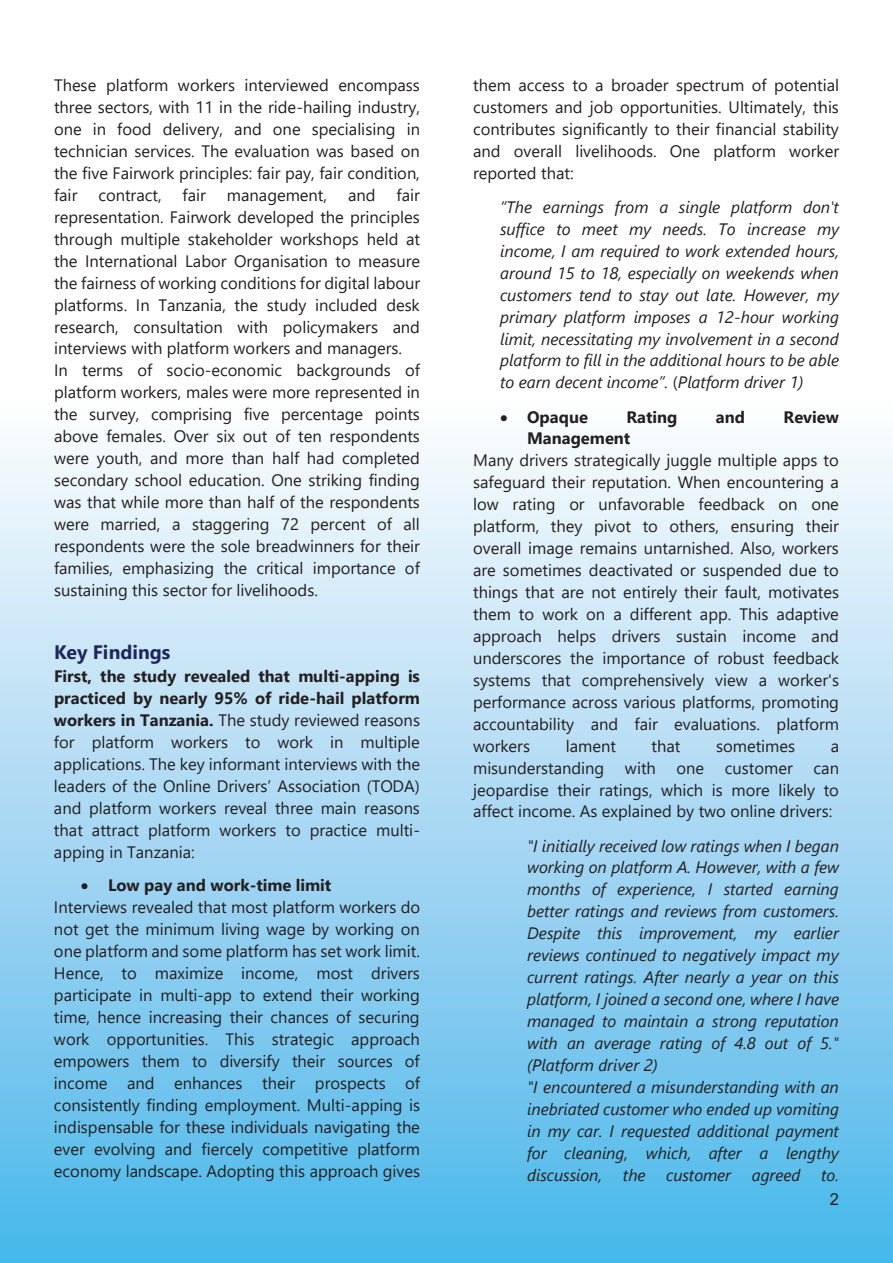
<style>
.page{position:relative;width:893px;height:1263px;background:#fff}
.page>*{position:absolute;margin:0;border:0;box-sizing:border-box;transform-origin:0 0}
.t1{font:700 19.5px "Segoe UI";color:#1d275b}
.t2{font:16.5px/21.9px "Segoe UI";color:#231f20;text-align:justify}
.t3{font:italic 16.5px/21.9px "Segoe UI";color:#231f20;text-align:justify}
.t4{font:700 16.5px "Segoe UI";color:#231f20}
.t5{font:16.5px "Arial";color:#231f20}
.s1{font-weight:700}
.s2{font-style:normal}
</style>
<div class="page">
<div style="left:0;top:396px;width:893px;height:867px;background:linear-gradient(to bottom,#fffcfe,#4ab6e9)"></div>
<p class="t2" style="left:54px;top:73px;width:368px">These platform workers interviewed encompass three sectors, with 11 in the ride-hailing industry, one in food delivery, and one specialising in technician services. The evaluation was based on the five Fairwork principles: fair pay, fair condition, fair</p>
<p class="t2" style="left:54px;top:183px;width:368px;text-align:left;text-indent:343px">fair representation. Fairwork developed the principles through multiple stakeholder workshops held at the International Labor Organisation to measure the fairness of working conditions for digital labour platforms. In Tanzania, the study included desk research, consultation with policymakers and interviews with platform workers and managers.<br>In terms of socio-economic backgrounds of platform workers, males were more represented in the survey, comprising five percentage points above females. Over six out of ten respondents were youth, and more than half had completed secondary school education. One striking finding was that while more than half of the respondents were married, a staggering 72 percent of all respondents were the sole breadwinners for their families, emphasizing the critical importance of sustaining this sector for livelihoods.</p>
<p class="t2" style="left:98px;top:183px;width:65px">contract,</p>
<p class="t2" style="left:183px;top:183px;width:25px">fair</p>
<p class="t2" style="left:227px;top:183px;width:102px">management,</p>
<p class="t2" style="left:348px;top:183px;width:29px">and</p>
<p class="t1" style="left:54px;top:634px;width:118px">Key Findings</p>
<p class="t2" style="left:54px;top:663px;width:368px"><span class="s1">First, the study revealed that multi-apping is practiced by nearly 95% of ride-hail platform workers in Tanzania.</span> The study reviewed reasons for platform workers to work in multiple applications. The key informant interviews with the leaders of the Online Drivers’ Association (TODA) and platform workers reveal three main reasons that attract platform workers to practice multi&shy;apping in Tanzania:</p>
<p class="t2" style="left:54px;top:873px;width:368px;text-align:left;text-indent:27px">• <span class="s1">Low pay and work-time limit<br></span>Interviews revealed that most platform workers do not get the minimum living wage by working on one platform and some platform has set work limit.<br>Hence, to maximize income, most drivers participate in multi-app to extend their working time, hence increasing their chances of securing work opportunities. This strategic approach empowers them to diversify their sources of income and enhances their prospects of consistently finding employment. Multi-apping is indispensable for these individuals navigating the ever evolving and fiercely competitive platform economy landscape. Adopting this approach gives</p>
<p class="t2" style="left:473px;top:73px;width:368px">them access to a broader spectrum of potential customers and job opportunities. Ultimately, this contributes significantly to their financial stability and overall livelihoods. One platform worker reported that:</p>
<p class="t3" style="left:500px;top:193px;width:341px">“The earnings from a single platform don't suffice to meet my needs. To increase my income, I am required to work extended hours, around 15 to 18, especially on weekends when customers tend to stay out late. However, my primary platform imposes a 12-hour working limit, necessitating my involvement in a second platform to fill in the additional hours to be able to earn decent income”. <span class="s2">(</span>Platform driver 1)</p>
<p class="t4" style="left:500px;top:401px;width:89px">• Opaque</p>
<p class="t4" style="left:627px;top:401px;width:52px">Rating</p>
<p class="t4" style="left:716px;top:401px;width:31px">and</p>
<p class="t4" style="left:784px;top:401px;width:57px">Review</p>
<p class="t4" style="left:527px;top:423px;width:105px">Management</p>
<p class="t2" style="left:473px;top:448px;width:368px">Many drivers strategically juggle multiple apps to safeguard their reputation. When encountering a low rating or unfavorable feedback on one platform, they pivot to others, ensuring their overall image remains untarnished. Also, workers are sometimes deactivated or suspended due to things that are not entirely their fault, motivates them to work on a different app. This adaptive approach helps drivers sustain income and underscores the importance of robust feedback systems that comprehensively view a worker's performance across various platforms, promoting accountability and fair evaluations. platform workers</p>
<p class="t2" style="left:566px;top:733px;width:52px">lament</p>
<p class="t2" style="left:652px;top:733px;width:30px">that</p>
<p class="t2" style="left:716px;top:733px;width:81px">sometimes</p>
<p class="t2" style="left:473px;top:733px;width:368px;text-indent:358px">a misunderstanding with one customer can jeopardise their ratings, which is more likely to affect income. As explained by two online drivers:</p>
<p class="t3" style="left:527px;top:832px;width:314px;text-align:left">"I initially received low ratings when I began working on platform A. However, with a few months of experience, I started earning better ratings and reviews from customers.<br>Despite this improvement, my earlier reviews continued to negatively impact my current ratings. After nearly a year on this platform, I joined a second one, where I have managed to maintain a strong reputation with an average rating of 4.8 out of 5." (Platform driver 2)<br>"I encountered a misunderstanding with an inebriated customer who ended up vomiting in my car. I requested additional payment for cleaning, which, after a lengthy discussion,</p>
<p class="t3" style="left:623px;top:1161px;width:218px">the customer agreed to.</p>
<p class="t5" style="left:830px;top:1188px;width:11px">2</p>
</div>
